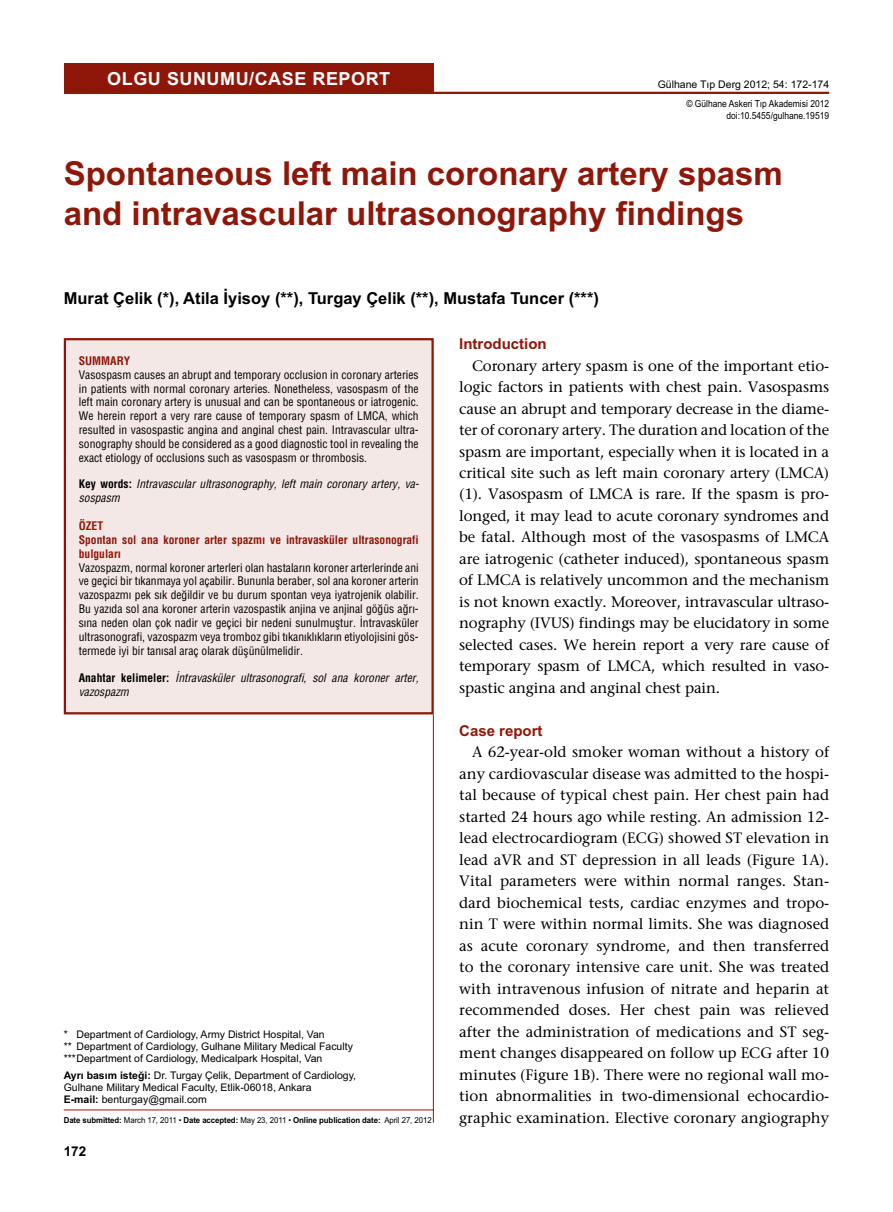
<style>
.page{position:relative;width:893px;height:1212px;background:#fff}
.page>*{position:absolute;margin:0;border:0;box-sizing:border-box;transform-origin:0 0}
.t1{font:700 33px/39.6px "Arial";color:#8f1709}
.t2{font:700 18px "Arial";letter-spacing:.03em;color:#fff}
.t3{font:700 16.5px "Arial";color:#000}
.t4{font:500 15px "ITC Stone Serif";color:#000}
.t5{font:700 15px "Arial";color:#8f1709}
.t6{font:700 13.5px "Arial";color:#000}
.t7{font:11.55px/13.8px "Helvetica Condensed Turk";color:#000}
.t8{font:italic 11.55px/13.8px "Helvetica Condensed Turk";color:#000}
.t9{font:10.5px/12px "Arial";color:#000}
.t10{font:9.75px/11.7px "Arial";color:#000;text-align:right;scale:.87 1}
.t11{font:700 8.25px "Arial";letter-spacing:-.01em;color:#000;scale:.95 1}
.s1{font-weight:700;color:#8f1709}
.s2{font-weight:700;font-style:normal}
.s3{font-weight:700}
.s4{font-weight:400}
</style>
<div class="page">
<hr style="left:64px;top:1109px;width:370px;height:1px;background:#8f1709">
<hr style="left:433px;top:714px;width:1px;height:409px;background:#8f1709">
<div style="left:64px;top:64px;width:370px;height:30px;background:#8f1709"></div>
<hr style="left:398px;top:92px;width:431px;height:2px;background:#8f1709">
<div style="left:65px;top:339px;width:368px;height:374px;background:#f4e8e6"></div>
<div style="left:64px;top:338px;width:370px;height:376px;border:2px solid #8f1709"></div>
<p class="t2" style="left:107px;top:69px;width:284px">OLGU SUNUMU/CASE REPORT</p>
<p class="t9" style="left:658px;top:78px;width:173px">Gülhane Tıp Derg 2012; 54: 172-174</p>
<p class="t10" style="left:686px;top:98px;width:166px">© Gülhane Askeri Tıp Akademisi 2012 doi:10.5455/gulhane.19519</p>
<p class="t1" style="left:64px;top:154px;width:720px">Spontaneous left main coronary artery spasm and intravascular ultrasonography findings</p>
<p class="t3" style="left:64px;top:289px;width:537px">Murat Çelik (*), Atila İyisoy (**), Turgay Çelik (**), Mustafa Tuncer (***)</p>
<p class="t7" style="left:79px;top:353px;width:341px"><span class="s1">SUMMARY<br></span>Vasospasm causes an abrupt and temporary occlusion in coronary arteries in patients with normal coronary arteries. Nonetheless, vasospasm of the left main coronary artery is unusual and can be spontaneous or iatrogenic.<br>We herein report a very rare cause of temporary spasm of LMCA, which resulted in vasospastic angina and anginal chest pain. Intravascular ultra&shy;sonography should be considered as a good diagnostic tool in revealing the exact etiology of occlusions such as vasospasm or thrombosis.</p>
<p class="t8" style="left:79px;top:477px;width:342px"><span class="s2">Key words:</span> Intravascular ultrasonography, left main coronary artery, va&shy;sospasm</p>
<p class="t7" style="left:79px;top:519px;width:341px"><span class="s1">ÖZET<br>Spontan sol ana koroner arter spazmı ve intravasküler ultrasonografi bulguları<br></span>Vazospazm, normal koroner arterleri olan hastaların koroner arterlerinde ani ve geçici bir tıkanmaya yol açabilir. Bununla beraber, sol ana koroner arterin vazospazmı pek sık değildir ve bu durum spontan veya iyatrojenik olabilir.<br>Bu yazıda sol ana koroner arterin vazospastik anjina ve anjinal göğüs ağrı&shy;sına neden olan çok nadir ve geçici bir nedeni sunulmuştur. İntravasküler ultrasonografi, vazospazm veya tromboz gibi tıkanıklıkların etiyolojisini gös&shy;termede iyi bir tanısal araç olarak düşünülmelidir.</p>
<p class="t8" style="left:79px;top:671px;width:341px"><span class="s2">Anahtar kelimeler:</span> İntravasküler ultrasonografi, sol ana koroner arter, vazospazm</p>
<p class="t9" style="left:64px;top:1029px;width:291px">* Department of Cardiology, Army District Hospital, Van<br>** Department of Cardiology, Gulhane Military Medical Faculty ***Department of Cardiology, Medicalpark Hospital, Van</p>
<p class="t9" style="left:64px;top:1069px;width:294px"><span class="s3">Ayrı basım isteği:</span> Dr. Turgay Çelik, Department of Cardiology,<br>Gulhane Military Medical Faculty, Etlik-06018, Ankara<br><span class="s3">E-mail:</span> benturgay@gmail.com</p>
<p class="t11" style="left:64px;top:1115px;width:389px">Date submitted: <span class="s4">March 17, 2011 •</span> Date accepted: <span class="s4">May 23, 2011 •</span> Online publication date: <span class="s4">April 27, 2012</span></p>
<p class="t6" style="left:64px;top:1143px;width:24px">172</p>
<p class="t5" style="left:459px;top:335px;width:89px">Introduction</p>
<p class="t4" style="left:472px;top:356px;width:359px">Coronary artery spasm is one of the important etio-</p>
<p class="t4" style="left:459px;top:377px;width:371px">logic factors in patients with chest pain. Vasospasms</p>
<p class="t4" style="left:459px;top:399px;width:371px">cause an abrupt and temporary decrease in the diame-</p>
<p class="t4" style="left:459px;top:420px;width:371px">ter of coronary artery. The duration and location of the</p>
<p class="t4" style="left:459px;top:442px;width:371px">spasm are important, especially when it is located in a</p>
<p class="t4" style="left:459px;top:463px;width:371px">critical site such as left main coronary artery (LMCA)</p>
<p class="t4" style="left:459px;top:485px;width:371px">(1). Vasospasm of LMCA is rare. If the spasm is pro-</p>
<p class="t4" style="left:459px;top:506px;width:371px">longed, it may lead to acute coronary syndromes and</p>
<p class="t4" style="left:459px;top:528px;width:371px">be fatal. Although most of the vasospasms of LMCA</p>
<p class="t4" style="left:459px;top:549px;width:371px">are iatrogenic (catheter induced), spontaneous spasm</p>
<p class="t4" style="left:459px;top:571px;width:371px">of LMCA is relatively uncommon and the mechanism</p>
<p class="t4" style="left:459px;top:592px;width:371px">is not known exactly. Moreover, intravascular ultraso-</p>
<p class="t4" style="left:459px;top:614px;width:371px">nography (IVUS) findings may be elucidatory in some</p>
<p class="t4" style="left:459px;top:635px;width:371px">selected cases. We herein report a very rare cause of</p>
<p class="t4" style="left:459px;top:657px;width:371px">temporary spasm of LMCA, which resulted in vaso-</p>
<p class="t4" style="left:459px;top:678px;width:262px">spastic angina and anginal chest pain.</p>
<p class="t5" style="left:459px;top:722px;width:85px">Case report</p>
<p class="t4" style="left:472px;top:743px;width:359px">A 62-year-old smoker woman without a history of</p>
<p class="t4" style="left:459px;top:764px;width:371px">any cardiovascular disease was admitted to the hospi-</p>
<p class="t4" style="left:459px;top:786px;width:371px">tal because of typical chest pain. Her chest pain had</p>
<p class="t4" style="left:459px;top:807px;width:371px">started 24 hours ago while resting. An admission 12-</p>
<p class="t4" style="left:459px;top:828px;width:371px">lead electrocardiogram (ECG) showed ST elevation in</p>
<p class="t4" style="left:459px;top:850px;width:371px">lead aVR and ST depression in all leads (Figure 1A).</p>
<p class="t4" style="left:459px;top:871px;width:371px">Vital parameters were within normal ranges. Stan-</p>
<p class="t4" style="left:459px;top:893px;width:371px">dard biochemical tests, cardiac enzymes and tropo-</p>
<p class="t4" style="left:459px;top:914px;width:371px">nin T were within normal limits. She was diagnosed</p>
<p class="t4" style="left:459px;top:936px;width:371px">as acute coronary syndrome, and then transferred</p>
<p class="t4" style="left:459px;top:957px;width:371px">to the coronary intensive care unit. She was treated</p>
<p class="t4" style="left:459px;top:979px;width:371px">with intravenous infusion of nitrate and heparin at</p>
<p class="t4" style="left:459px;top:1000px;width:371px">recommended doses. Her chest pain was relieved</p>
<p class="t4" style="left:459px;top:1022px;width:371px">after the administration of medications and ST seg-</p>
<p class="t4" style="left:459px;top:1043px;width:371px">ment changes disappeared on follow up ECG after 10</p>
<p class="t4" style="left:459px;top:1065px;width:371px">minutes (Figure 1B). There were no regional wall mo-</p>
<p class="t4" style="left:459px;top:1086px;width:371px">tion abnormalities in two-dimensional echocardio-</p>
<p class="t4" style="left:459px;top:1108px;width:371px">graphic examination. Elective coronary angiography</p>
</div>
